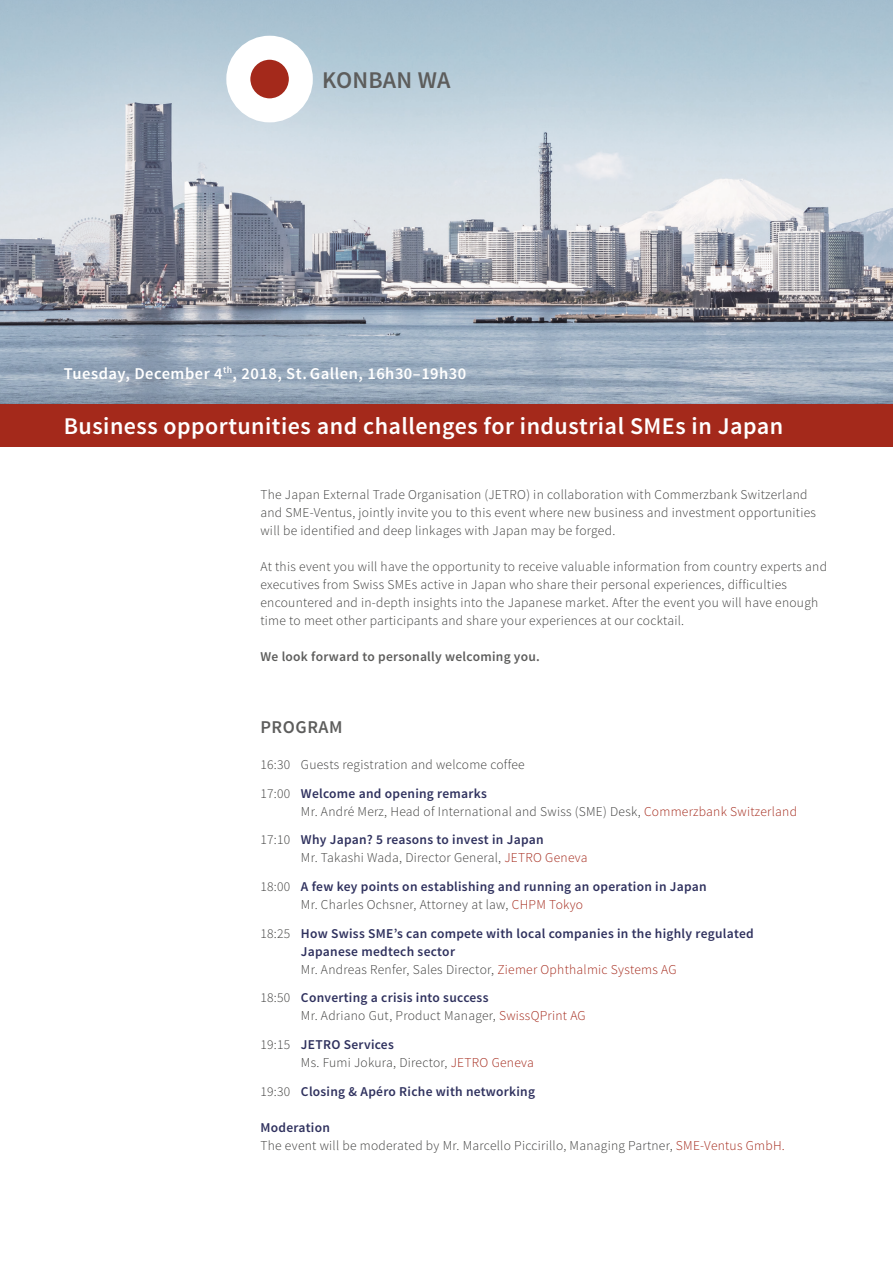
<style>
.page{position:relative;width:893px;height:1263px;background:#fff}
.page>*{position:absolute;margin:0;border:0;box-sizing:border-box;transform-origin:0 0}
.t1{font:600 24px "Source Sans Pro";letter-spacing:.02em;color:#fff}
.t2{font:600 24px "Source Sans Pro";letter-spacing:.01em;color:#5d5d5c}
.t3{font:600 18px "Source Sans Pro";letter-spacing:.03em;color:#5d5d5c}
.t4{font:600 16.5px "Source Sans Pro";letter-spacing:.03em;color:#fff}
.t5{font:300 13.5px/18px "Source Sans Pro";letter-spacing:.02em;color:#3d3d3c}
.t6{font:600 13.5px/18px "Source Sans Pro";letter-spacing:.02em;color:#2f315e}
.t7{font:600 13.5px "Source Sans Pro";letter-spacing:.02em;color:#5d5d5c}
.s1{font-weight:600;color:#2f315e}
.s2{color:#a4291b}
.s3{font-weight:300;color:#3d3d3c}
.s4{font-weight:300;color:#a4291b}
</style>
<div class="page">
<img style="left:0;top:0;width:893px;height:404px">
<svg style="left:238px;top:48px;width:63px;height:62px"></svg>
<div style="left:226px;top:36px;width:87px;height:86px;border:24px solid #fff;border-radius:50%"></div>
<div style="left:0;top:404px;width:893px;height:42px;background:#a4291b"></div>
<p class="t2" style="left:322px;top:65px;width:130px">KONBAN WA</p>
<p class="t4" style="left:64px;top:363px;width:404px">Tuesday, December 4<sup>th</sup>, 2018, St. Gallen, 16h30–19h30</p>
<p class="t1" style="left:64px;top:411px;width:721px">Business opportunities and challenges for industrial SMEs in Japan</p>
<p class="t5" style="left:260px;top:486px;width:557px">The Japan External Trade Organisation (JETRO) in collaboration with Commerzbank Switzerland and SME-Ventus, jointly invite you to this event where new business and investment opportunities will be identified and deep linkages with Japan may be forged.</p>
<p class="t5" style="left:260px;top:558px;width:568px">At this event you will have the opportunity to receive valuable information from country experts and executives from Swiss SMEs active in Japan who share their personal experiences, difficulties encountered and in-depth insights into the Japanese market. After the event you will have enough time to meet other participants and share your experiences at our cocktail.</p>
<p class="t7" style="left:260px;top:648px;width:281px">We look forward to personally welcoming you.</p>
<p class="t3" style="left:260px;top:716px;width:84px">PROGRAM</p>
<p class="t5" style="left:260px;top:756px;width:266px">16:30 Guests registration and welcome coffee</p>
<p class="t5" style="left:301px;top:784px;width:498px;text-indent:-40px">17:00 <span class="s1">Welcome and opening remarks<br></span>Mr. André Merz, Head of International and Swiss (SME) Desk, <span class="s2">Commerzbank Switzerland</span></p>
<p class="t5" style="left:301px;top:831px;width:288px;text-indent:-40px">17:10 <span class="s1">Why Japan? 5 reasons to invest in Japan<br></span>Mr. Takashi Wada, Director General, <span class="s2">JETRO Geneva</span></p>
<p class="t6" style="left:301px;top:878px;width:407px;text-indent:-40px"><span class="s3">18:00</span> A few key points on establishing and running an operation in Japan<br><span class="s3">Mr. Charles Ochsner, Attorney at law,</span> <span class="s4">CHPM Tokyo</span></p>
<p class="t6" style="left:301px;top:925px;width:454px;text-indent:-40px"><span class="s3">18:25</span> How Swiss SME’s can compete with local companies in the highly regulated<br>Japanese medtech sector<br><span class="s3">Mr. Andreas Renfer, Sales Director,</span> <span class="s4">Ziemer Ophthalmic Systems AG</span></p>
<p class="t5" style="left:301px;top:989px;width:286px;text-indent:-40px">18:50 <span class="s1">Converting a crisis into success<br></span>Mr. Adriano Gut, Product Manager, <span class="s2">SwissQPrint AG</span></p>
<p class="t5" style="left:301px;top:1035px;width:234px;text-indent:-40px">19:15 <span class="s1">JETRO Services<br></span>Ms. Fumi Jokura, Director, <span class="s2">JETRO Geneva</span></p>
<p class="t6" style="left:260px;top:1082px;width:276px"><span class="s3">19:30</span> Closing &amp; Apéro Riche with networking</p>
<p class="t6" style="left:260px;top:1118px;width:71px">Moderation</p>
<p class="t5" style="left:260px;top:1136px;width:526px">The event will be moderated by Mr. Marcello Piccirillo, Managing Partner, <span class="s2">SME-Ventus GmbH.</span></p>
</div>
